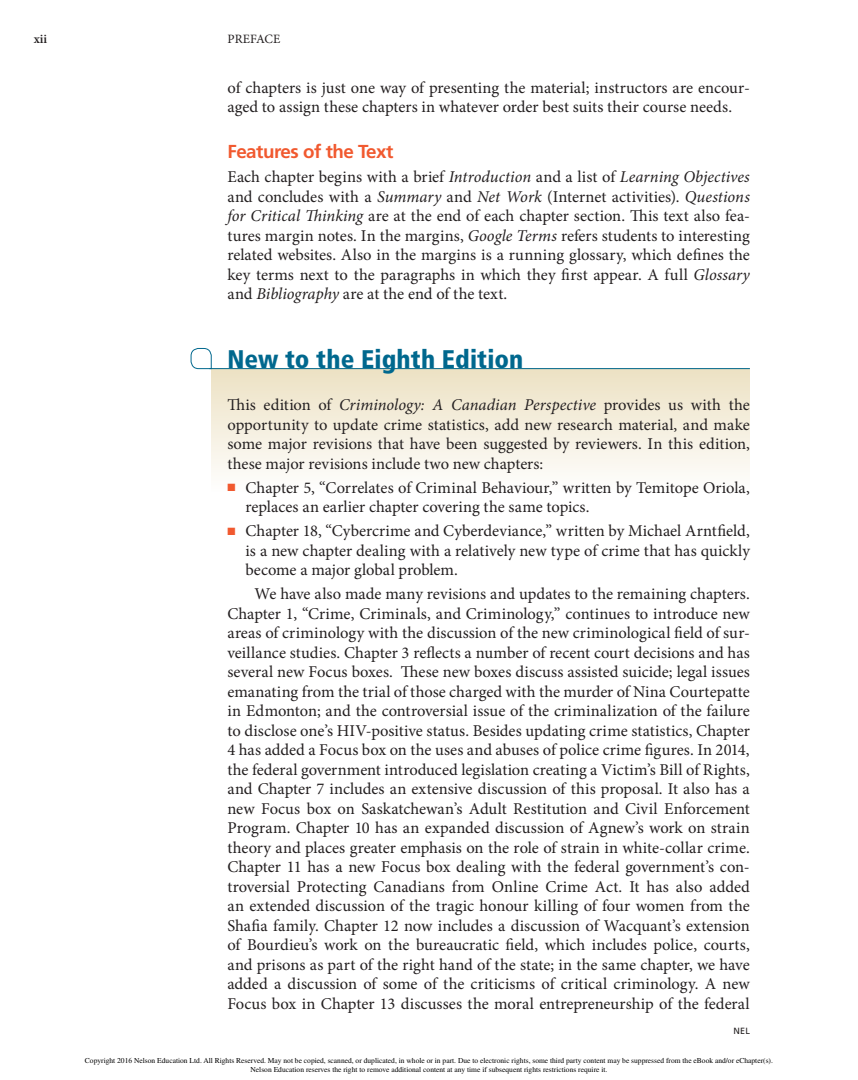
<style>
.page{position:relative;width:858px;height:1080px;background:#fff}
.page>*{position:absolute;margin:0;border:0;box-sizing:border-box;transform-origin:0 0}
.t1{font:900 condensed 25.5px "Frutiger LT Std";letter-spacing:.005em;color:#00688e}
.t2{font:700 18.75px "Frutiger LT Std";letter-spacing:-.025em;color:#f1592f}
.t3{font:16.5px/19.5px "Minion Pro";color:#231f20;text-align:justify}
.t4{font:12.75px "Minion Pro";color:#231f20}
.t5{font:600 12.75px "Minion Pro";color:#231f20}
.t6{font:9px "Frutiger LT Std";color:#231f20}
.t7{font:7.5px/9px "Times";color:#000;text-align:center}
.s1{font-style:italic}
.s2{color:#f1592f}
.s3{font-family:"Times New Roman"}
</style>
<div class="page">
<div style="left:211px;top:369px;width:538px;height:123px;background:linear-gradient(to bottom,#ede1c3,#fefefe)"></div>
<hr style="left:209px;top:368px;width:540px;height:1px;background:#00688e">
<svg style="left:190px;top:348px;width:22px;height:21px"></svg>
<p class="t5" style="left:34px;top:30px;width:15px">xii</p>
<p class="t4" style="left:227px;top:31px;width:16px">PREFACE</p>
<p class="t3" style="left:227px;top:78px;width:523px">of chapters is just one way of presenting the material; instructors are encour&shy;aged to assign these chapters in whatever order best suits their course needs.</p>
<p class="t2" style="left:227px;top:141px;width:167px">Features of the Text</p>
<p class="t3" style="left:227px;top:167px;width:524px">Each chapter begins with a brief <span class="s1">Introduction</span> and a list of <span class="s1">Learning Objectives </span>and concludes with a <span class="s1">Summary</span> and <span class="s1">Net Work</span> (Internet activities). <span class="s1">Questions for Critical Thinking</span> are at the end of each chapter section. This text also fea&shy;tures margin notes. In the margins, <span class="s1">Google Terms</span> refers students to interesting related websites. Also in the margins is a running glossary, which defines the key terms next to the paragraphs in which they first appear. A full <span class="s1">Glossary </span>and <span class="s1">Bibliography</span> are at the end of the text.</p>
<p class="t1" style="left:227px;top:344px;width:297px">New to the Eighth Edition</p>
<p class="t3" style="left:227px;top:395px;width:524px">This edition of <span class="s1">Criminology: A Canadian Perspective</span> provides us with the opportunity to update crime statistics, add new research material, and make some major revisions that have been suggested by reviewers. In this edition, these major revisions include two new chapters:</p>
<p class="t3" style="left:245px;top:478px;width:506px;text-indent:-18px"><span class="s2">■</span> Chapter 5, “Correlates of Criminal Behaviour,” written by Temitope Oriola, replaces an earlier chapter covering the same topics.</p>
<p class="t3" style="left:245px;top:521px;width:506px;text-indent:-18px"><span class="s2">■</span> Chapter 18, “Cybercrime and Cyberdeviance,” written by Michael Arntfield, is a new chapter dealing with a relatively new type of crime that has quickly become a major global problem.</p>
<p class="t3" style="left:227px;top:584px;width:524px;text-indent:27px">We have also made many revisions and updates to the remaining chapters.<br>Chapter 1, “Crime, Criminals, and Criminology,” continues to introduce new areas of criminology with the discussion of the new criminological field of sur&shy;veillance studies. Chapter 3 reflects a number of recent court decisions and has several new Focus boxes. These new boxes discuss assisted suicide; legal issues emanating from the trial of those charged with the murder of Nina Courtepatte in Edmonton; and the controversial issue of the criminalization of the failure to disclose one’s HIV-positive status. Besides updating crime statistics, Chapter 4 has added a Focus box on the uses and abuses of police crime figures. In 2014, the federal government introduced legislation creating a Victim’s Bill of Rights, and Chapter 7 includes an extensive discussion of this proposal. It also has a new Focus box on Saskatchewan’s Adult Restitution and Civil Enforcement Program. Chapter 10 has an expanded discussion of Agnew’s work on strain theory and places greater emphasis on the role of strain in white-collar crime.<br>Chapter 11 has a new Focus box dealing with the federal government’s con&shy;troversial Protecting Canadians from Online Crime Act. It has also added an extended discussion of the tragic honour killing of four women from the Shafia family. Chapter 12 now includes a discussion of Wacquant’s extension of Bourdieu’s work on the bureaucratic field, which includes police, courts, and prisons as part of the right hand of the state; in the same chapter, we have added a discussion of some of the criticisms of critical criminology. A new Focus box in Chapter 13 discusses the moral entrepreneurship of the federal</p>
<p class="t6" style="left:733px;top:1026px;width:18px">NEL</p>
<p class="t7" style="left:85px;top:1056px;width:689px">Copyright 201<span class="s3">6</span> Nelson Education Ltd. All Rights Reserved. May not be copied, scanned, or duplicated, in whole or in part. Due to electronic rights, some third party content may be suppressed from the eBook and/or eChapter(s).<br>Nelson Education reserves the right to remove additional content at any time if subsequent rights restrictions require it.</p>
</div>
